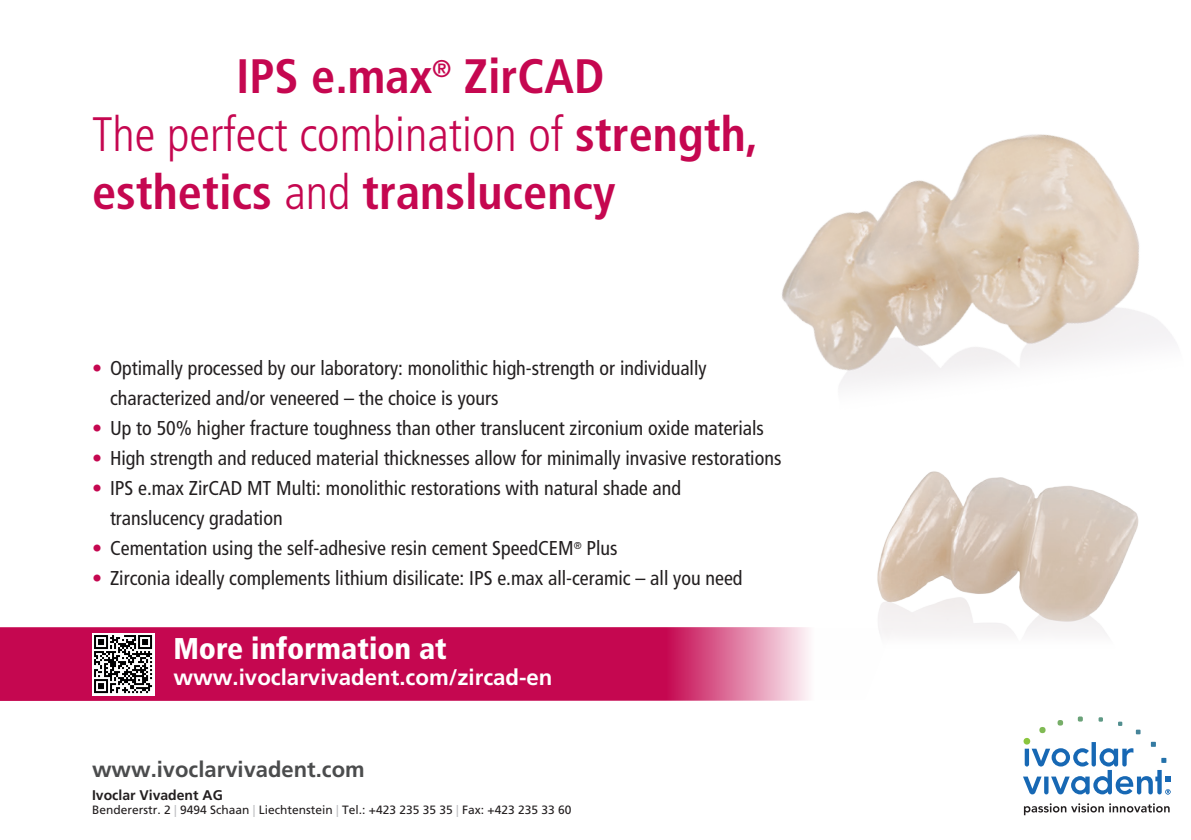
<style>
.page{position:relative;width:1191px;height:840px;background:#fff}
.page>*{position:absolute;margin:0;border:0;box-sizing:border-box;transform-origin:0 0}
.t1{font:700 condensed 48.2px/58px "Frutiger";color:#c50750}
.t2{font:900 condensed 30px "Frutiger";color:#fff}
.t3{font:700 22.2px "Frutiger";color:#fff}
.t4{font:700 22px "Frutiger";color:#4b4c4d}
.t5{font:condensed 20px/30px "Frutiger";color:#231f20}
.t6{font:700 14px "Frutiger";color:#231f20}
.t7{font:12px "Frutiger";color:#231f20}
.s1{font-weight:300}
.s2{color:#c50750}
.s3{color:#bcbdc0}
</style>
<div class="page">
<img style="left:877px;top:494px;width:262px;height:141px">
<svg style="left:1023px;top:716px;width:147px;height:78px"></svg>
<svg style="left:1024px;top:803px;width:79px;height:11px"></svg>
<svg style="left:1109px;top:803px;width:60px;height:9px"></svg>
<svg style="left:0;top:626px;width:894px;height:74px;background:#d03872"></svg>
<img style="left:782px;top:134px;width:393px;height:360px">
<svg style="left:92px;top:632px;width:62px;height:62px"></svg>
<svg style="left:94px;top:634px;width:58px;height:58px"></svg>
<h1 class="t1" style="left:92px;top:47px;width:668px;text-indent:144px">IPS e.max<sup>®</sup> ZirCAD<br><span class="s1">The perfect combination of</span> strength, esthetics <span class="s1">and</span> translucency</h1>
<p class="t5" style="left:110px;top:353px;width:598px;text-indent:-18px"><span class="s2">•</span> Optimally processed by our laboratory: monolithic high-strength or individually characterized and/or veneered – the choice is yours</p>
<p class="t5" style="left:92px;top:413px;width:673px"><span class="s2">•</span> Up to 50% higher fracture toughness than other translucent zirconium oxide materials</p>
<p class="t5" style="left:92px;top:443px;width:691px"><span class="s2">•</span> High strength and reduced material thicknesses allow for minimally invasive restorations</p>
<p class="t5" style="left:110px;top:473px;width:572px;text-indent:-18px"><span class="s2">•</span> IPS e.max ZirCAD MT Multi: monolithic restorations with natural shade and translucency gradation</p>
<p class="t5" style="left:92px;top:533px;width:527px"><span class="s2">•</span> Cementation using the self-adhesive resin cement SpeedCEM<sup>®</sup> Plus</p>
<p class="t5" style="left:92px;top:563px;width:652px"><span class="s2">•</span> Zirconia ideally complements lithium disilicate: IPS e.max all-ceramic – all you need</p>
<h2 class="t2" style="left:173px;top:630px;width:275px">More information at</h2>
<p class="t3" style="left:173px;top:664px;width:381px">www.ivoclarvivadent.com/zircad-en</p>
<p class="t4" style="left:92px;top:756px;width:274px">www.ivoclarvivadent.com</p>
<p class="t6" style="left:92px;top:786px;width:132px">Ivoclar Vivadent AG</p>
<p class="t7" style="left:92px;top:802px;width:481px">Bendererstr. 2 <span class="s3">|</span> 9494 Schaan <span class="s3">|</span> Liechtenstein <span class="s3">|</span> Tel.: +423 235 35 35 <span class="s3">|</span> Fax: +423 235 33 60</p>
</div>
